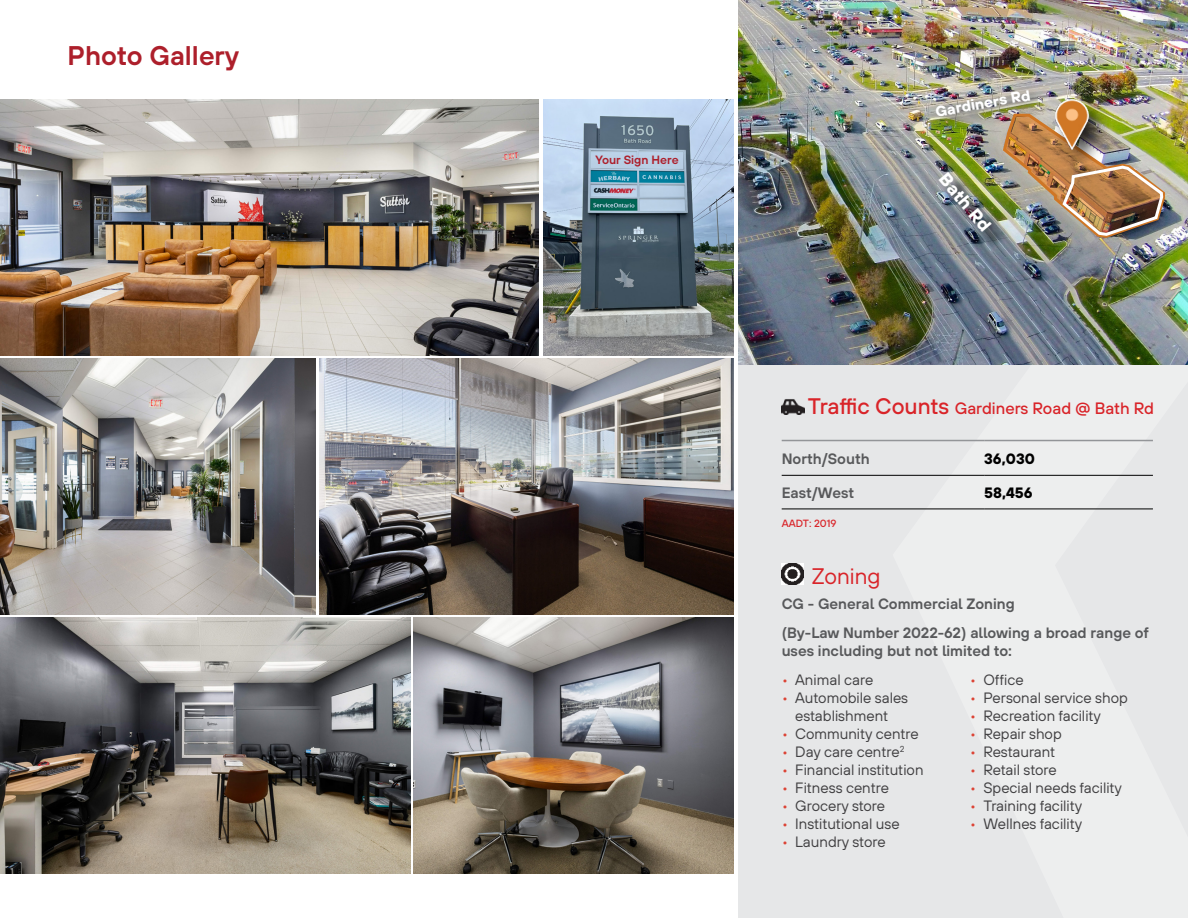
<style>
.page{position:relative;width:1188px;height:918px;background:#fff}
.page>*{position:absolute;margin:0;border:0;box-sizing:border-box;transform-origin:0 0}
.t1{font:27px "TT Hoves Pro Dm Bd";color:#ad1f2b}
.t2{font:22.5px "TT Hoves Pro";color:#d92429}
.t3{font:700 18px "TT Hoves Pro";color:#fff}
.t4{font:500 16.5px "TT Hoves Pro";color:#d92429}
.t5{font:15px/18px "TT Hoves Pro";color:#414042;text-align:center}
.t6{font:15px/28.8px "TT Hoves Pro Dm Bd";color:#58595b}
.t7{font:700 15px "TT Hoves Pro";color:#000}
.t8{font:700 15px "TT Hoves Pro";color:#fff}
.t9{font:12px "TT Hoves Pro Dm Bd";color:#ad1f2b}
.t10{font:500 10.5px "TT Hoves Pro";color:#d92429}
.s1{font-size:22.5px}
.s2{color:#dc4335}
</style>
<div class="page">
<div style="left:739px;top:0;width:449px;height:918px;background:#e6e7e8"></div>
<svg style="left:893px;top:364px;width:295px;height:145px"></svg>
<hr style="left:782px;top:475px;width:202px;height:1px;background:#000">
<hr style="left:984px;top:475px;width:169px;height:1px;background:#000">
<hr style="left:782px;top:509px;width:202px;height:1px;background:#000">
<hr style="left:984px;top:509px;width:169px;height:1px;background:#000">
<hr style="left:782px;top:440px;width:202px;height:1px;background:#939598">
<hr style="left:984px;top:440px;width:169px;height:1px;background:#939598">
<img style="left:782px;top:399px;width:23px;height:16px">
<img style="left:782px;top:563px;width:21px;height:22px">
<img style="left:739px;top:0;width:449px;height:364px">
<div style="left:942px;top:176px;width:67px;height:74px;background:#000;opacity:.75"></div>
<div style="left:927px;top:81px;width:122px;height:54px;background:#000;opacity:.75"></div>
<div style="left:1050px;top:94px;width:62px;height:79px;background:#000;opacity:.75"></div>
<img style="left:1046px;top:99px;width:51px;height:13px">
<img style="left:1000px;top:112px;width:167px;height:127px">
<img style="left:320px;top:358px;width:413px;height:256px">
<img style="left:543px;top:99px;width:190px;height:256px">
<img style="left:0;top:99px;width:539px;height:256px">
<img style="left:413px;top:617px;width:320px;height:256px">
<img style="left:0;top:358px;width:315px;height:256px">
<img style="left:0;top:617px;width:410px;height:256px">
<svg style="left:591px;top:150px;width:93px;height:19px"></svg>
<img style="left:639px;top:151px;width:45px;height:18px">
<h1 class="t1" style="left:68px;top:36px;width:173px">Photo Gallery</h1>
<p class="t9" style="left:595px;top:152px;width:85px">Your Sign Here</p>
<p class="t8" style="left:934px;top:100px;width:98px;rotate:-10deg">Gardiners Rd</p>
<p class="t3" style="left:953px;top:167px;width:71px;rotate:50deg">Bath Rd</p>
<p class="t4" style="left:808px;top:396px;width:348px"><span class="s1">Traffic Counts</span> Gardiners Road @ Bath Rd</p>
<p class="t6" style="left:782px;top:444px;width:90px">North/South</p>
<p class="t7" style="left:984px;top:447px;width:52px">36,030</p>
<p class="t6" style="left:782px;top:478px;width:74px">East/West</p>
<p class="t7" style="left:984px;top:482px;width:50px">58,456</p>
<p class="t10" style="left:782px;top:516px;width:56px">AADT: 2019</p>
<h2 class="t2" style="left:812px;top:562px;width:70px">Zoning</h2>
<p class="t6" style="left:782px;top:589px;width:369px">CG - General Commercial Zoning<br>(By-Law Number 2022-62) allowing a broad range of</p>
<p class="t6" style="left:782px;top:636px;width:232px">uses including but not limited to:</p>
<p class="t5" style="left:782px;top:671px;width:93px"><span class="s2">•</span> Animal care</p>
<p class="t5" style="left:782px;top:689px;width:128px"><span class="s2">•</span> Automobile sales establishment</p>
<p class="t5" style="left:782px;top:725px;width:139px"><span class="s2">•</span> Community centre</p>
<p class="t5" style="left:782px;top:743px;width:124px"><span class="s2">•</span> Day care centre<sup>2</sup></p>
<p class="t5" style="left:782px;top:761px;width:143px"><span class="s2">•</span> Financial institution</p>
<p class="t5" style="left:782px;top:779px;width:109px"><span class="s2">•</span> Fitness centre</p>
<p class="t5" style="left:782px;top:797px;width:105px"><span class="s2">•</span> Grocery store</p>
<p class="t5" style="left:782px;top:815px;width:119px"><span class="s2">•</span> Institutional use</p>
<p class="t5" style="left:782px;top:833px;width:105px"><span class="s2">•</span> Laundry store</p>
<p class="t5" style="left:970px;top:671px;width:55px"><span class="s2">•</span> Office</p>
<p class="t5" style="left:970px;top:689px;width:160px"><span class="s2">•</span> Personal service shop</p>
<p class="t5" style="left:970px;top:707px;width:133px"><span class="s2">•</span> Recreation facility</p>
<p class="t5" style="left:970px;top:725px;width:93px"><span class="s2">•</span> Repair shop</p>
<p class="t5" style="left:970px;top:743px;width:87px"><span class="s2">•</span> Restaurant</p>
<p class="t5" style="left:970px;top:761px;width:88px"><span class="s2">•</span> Retail store</p>
<p class="t5" style="left:970px;top:779px;width:154px"><span class="s2">•</span> Special needs facility</p>
<p class="t5" style="left:970px;top:797px;width:114px"><span class="s2">•</span> Training facility</p>
<p class="t5" style="left:970px;top:815px;width:114px"><span class="s2">•</span> Wellnes facility</p>
</div>
